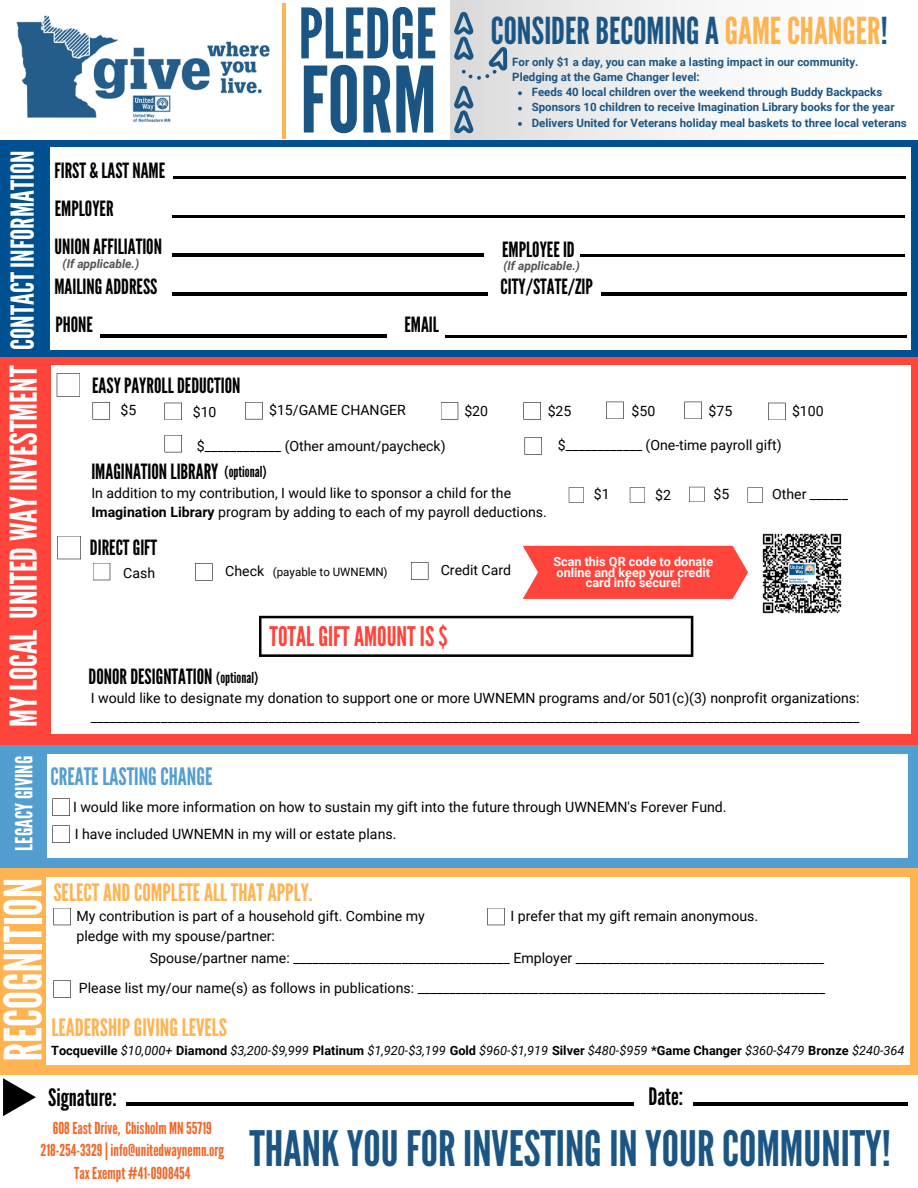
<style>
.page{position:relative;width:918px;height:1188px;background:#fff}
.page>*{position:absolute;margin:0;border:0;box-sizing:border-box;transform-origin:0 0}
.t1{font:91.05px "League Gothic";color:#1b5584}
.t2{font:69.3px "League Gothic";color:#1b5584}
.t3{font:51.6px "League Gothic";color:#fff}
.t4{font:48.75px "League Gothic";color:#1b5584}
.t5{font:37.05px "League Gothic";color:#1b5584}
.t6{font:36.75px "League Gothic";color:#fff}
.t7{font:31.5px "League Gothic";color:#fff}
.t8{font:27px "League Gothic";color:#ff443b}
.t9{font:24px "League Gothic";color:#ffb351}
.t10{font:24px "League Gothic";color:#539ed0}
.t11{font:24px "League Gothic";color:#000}
.t12{font:23.55px "League Gothic";color:#fff}
.t13{font:21px "League Gothic";color:#000}
.t14{font:16.5px "League Gothic";color:#f26527}
.t15{font:15px "League Gothic";color:#000}
.t16{font:14.1px/19.2px "Roboto";color:#000}
.t17{font:italic 12.75px "Roboto";color:#000}
.t18{font:700 12.6px/10.5px "Roboto";color:#fff;text-align:center}
.t19{font:italic 700 12px "Roboto";color:#545454}
.t20{font:700 11.55px "Roboto";color:#1b5584}
.t21{font:11.55px "Roboto";color:#000}
.s1{color:#ffb351}
.s2{font-weight:700}
.s3{font-weight:700;font-style:normal}
</style>
<div class="page">
<img style="left:16px;top:15px;width:254px;height:107px">
<hr style="left:282px;top:3px;width:4px;height:135px;background:#ffb351">
<div style="left:0;top:866px;width:918px;height:209px;background:#ffb351"></div>
<div style="left:46px;top:877px;width:864px;height:188px;background:#fff"></div>
<svg style="left:3px;top:1078px;width:33px;height:38px"></svg>
<svg style="left:487px;top:908px;width:18px;height:17px"></svg>
<svg style="left:53px;top:908px;width:18px;height:17px"></svg>
<svg style="left:53px;top:980px;width:18px;height:18px"></svg>
<div style="left:0;top:743px;width:918px;height:125px;background:#539ed0"></div>
<div style="left:47px;top:755px;width:861px;height:103px;background:#fff"></div>
<svg style="left:52px;top:798px;width:18px;height:18px"></svg>
<svg style="left:52px;top:825px;width:18px;height:18px"></svg>
<div style="left:451px;top:0;width:467px;height:145px;background:linear-gradient(to right,#d8dadc,#fff)"></div>
<div style="left:0;top:141px;width:918px;height:216px;background:#005191"></div>
<div style="left:51px;top:147px;width:860px;height:202px;background:#fff"></div>
<hr style="left:173px;top:176px;width:732px;height:3px;background:#000">
<hr style="left:172px;top:293px;width:316px;height:2px;background:#000">
<hr style="left:601px;top:293px;width:305px;height:2px;background:#000">
<hr style="left:100px;top:335px;width:286px;height:3px;background:#000">
<hr style="left:445px;top:335px;width:461px;height:3px;background:#000">
<div style="left:0;top:357px;width:918px;height:387px;background:#ff443b"></div>
<div style="left:51px;top:365px;width:860px;height:369px;background:#fff"></div>
<svg style="left:768px;top:403px;width:18px;height:17px"></svg>
<svg style="left:164px;top:435px;width:18px;height:17px"></svg>
<svg style="left:525px;top:437px;width:17px;height:18px"></svg>
<svg style="left:93px;top:402px;width:17px;height:18px"></svg>
<svg style="left:164px;top:403px;width:18px;height:17px"></svg>
<svg style="left:245px;top:402px;width:18px;height:17px"></svg>
<svg style="left:441px;top:402px;width:17px;height:18px"></svg>
<svg style="left:606px;top:402px;width:18px;height:17px"></svg>
<svg style="left:684px;top:402px;width:18px;height:17px"></svg>
<svg style="left:523px;top:402px;width:18px;height:18px"></svg>
<svg style="left:569px;top:487px;width:15px;height:16px"></svg>
<svg style="left:630px;top:487px;width:15px;height:16px"></svg>
<svg style="left:748px;top:487px;width:15px;height:16px"></svg>
<svg style="left:689px;top:487px;width:16px;height:15px"></svg>
<svg style="left:57px;top:373px;width:23px;height:24px"></svg>
<svg style="left:454px;top:86px;width:20px;height:47px"></svg>
<svg style="left:454px;top:11px;width:53px;height:69px;background:#b6c1cb"></svg>
<svg style="left:518px;top:91px;width:4px;height:4px"></svg>
<svg style="left:518px;top:107px;width:4px;height:3px"></svg>
<svg style="left:518px;top:122px;width:4px;height:4px"></svg>
<hr style="left:172px;top:215px;width:732px;height:3px;background:#000">
<hr style="left:172px;top:254px;width:312px;height:2px;background:#000">
<hr style="left:580px;top:254px;width:324px;height:3px;background:#000">
<svg style="left:259px;top:616px;width:434px;height:41px"></svg>
<svg style="left:57px;top:536px;width:24px;height:23px"></svg>
<img style="left:762px;top:533px;width:80px;height:81px">
<svg style="left:195px;top:563px;width:18px;height:18px"></svg>
<svg style="left:93px;top:563px;width:17px;height:17px"></svg>
<svg style="left:411px;top:562px;width:17px;height:18px"></svg>
<svg style="left:523px;top:546px;width:225px;height:53px;background:#ff5048"></svg>
<hr style="left:126px;top:1103px;width:507px;height:2px;background:#000">
<hr style="left:693px;top:1103px;width:215px;height:2px;background:#000">
<p class="t2" style="left:299px;top:-6px;width:140px">PLEDGE</p>
<p class="t1" style="left:300px;top:47px;width:138px">FORM</p>
<p class="t5" style="left:491px;top:10px;width:398px">CONSIDERBECOMINGA<span class="s1">GAMECHANGER</span>!</p>
<p class="t20" style="left:512px;top:55px;width:348px">For only $1 a day, you can make a lasting impact in our community.</p>
<p class="t20" style="left:512px;top:70px;width:189px">Pledging at the Game Changer level:</p>
<p class="t20" style="left:532px;top:85px;width:352px">Feeds 40 local children over the weekend through Buddy Backpacks</p>
<p class="t20" style="left:532px;top:101px;width:364px">Sponsors 10 children to receive Imagination Library books for the year</p>
<p class="t20" style="left:532px;top:116px;width:377px">Delivers United for Veterans holiday meal baskets to three local veterans</p>
<p class="t7" style="left:4px;top:350px;width:201px;rotate:-90deg">CONTACTINFORMATION</p>
<p class="t13" style="left:54px;top:158px;width:112px">FIRST &amp; LASTNAME</p>
<p class="t13" style="left:55px;top:196px;width:60px">EMPLOYER</p>
<h2 class="t13" style="left:54px;top:235px;width:109px">UNIONAFFILIATION</h2>
<p class="t13" style="left:502px;top:238px;width:74px">EMPLOYEE ID</p>
<p class="t19" style="left:63px;top:257px;width:78px">(If applicable.)</p>
<p class="t19" style="left:503px;top:259px;width:78px">(If applicable.)</p>
<p class="t13" style="left:54px;top:274px;width:105px">MAILINGADDRESS</p>
<p class="t13" style="left:501px;top:274px;width:94px">CITY/STATE/ZIP</p>
<p class="t13" style="left:55px;top:312px;width:39px">PHONE</p>
<p class="t13" style="left:405px;top:312px;width:36px">EMAIL</p>
<p class="t6" style="left:3px;top:727px;width:363px;rotate:-90deg">MYLOCAL UNITEDWAYINVESTMENT</p>
<p class="t13" style="left:92px;top:373px;width:150px">EASYPAYROLLDEDUCTION</p>
<p class="t16" style="left:121px;top:401px;width:17px">$5</p>
<p class="t16" style="left:193px;top:402px;width:25px">$10</p>
<p class="t16" style="left:269px;top:401px;width:138px">$15/GAME CHANGER</p>
<p class="t16" style="left:464px;top:402px;width:25px">$20</p>
<p class="t16" style="left:548px;top:402px;width:25px">$25</p>
<h4 class="t16" style="left:632px;top:401px;width:25px">$50</h4>
<h3 class="t16" style="left:709px;top:401px;width:25px">$75</h3>
<p class="t16" style="left:197px;top:437px;width:250px">$____________ (Other amount/paycheck)</p>
<p class="t16" style="left:558px;top:436px;width:225px">$____________ (One-time payroll gift)</p>
<p class="t13" style="left:91px;top:459px;width:129px">IMAGINATIONLIBRARY</p>
<p class="t15" style="left:225px;top:463px;width:43px">(optional)</p>
<p class="t16" style="left:792px;top:402px;width:33px">$100</p>
<p class="t16" style="left:91px;top:483px;width:421px">In addition to my contribution, I would like to sponsor a child for the</p>
<p class="t16" style="left:594px;top:485px;width:17px">$1</p>
<p class="t16" style="left:655px;top:486px;width:17px">$2</p>
<p class="t16" style="left:714px;top:484px;width:17px">$5</p>
<p class="t16" style="left:772px;top:485px;width:77px">Other ______</p>
<p class="t16" style="left:91px;top:503px;width:457px"><span class="s2">Imagination Library</span> program by adding to each of my payroll deductions.</p>
<h6 class="t13" style="left:90px;top:535px;width:69px">DIRECTGIFT</h6>
<p class="t16" style="left:123px;top:563px;width:33px">Cash</p>
<p class="t16" style="left:225px;top:562px;width:40px">Check</p>
<p class="t21" style="left:273px;top:565px;width:116px">(payable to UWNEMN)</p>
<p class="t16" style="left:441px;top:560px;width:72px">Credit Card</p>
<p class="t18" style="left:553px;top:557px;width:161px">Scan this QR code to donate online and keep your credit card info secure!</p>
<p class="t8" style="left:270px;top:620px;width:180px">TOTALGIFTAMOUNTIS$</p>
<p class="t13" style="left:89px;top:664px;width:125px">DONORDESIGNTATION</p>
<p class="t16" style="left:91px;top:688px;width:770px">I would like to designate my donation to support one or more UWNEMN programs and/or 501(c)(3) nonprofit organizations: _________________________________________________________________________________________________________________________</p>
<p class="t15" style="left:216px;top:669px;width:43px">(optional)</p>
<p class="t12" style="left:10px;top:851px;width:96px;rotate:-90deg">LEGACYGIVING</p>
<p class="t10" style="left:50px;top:763px;width:164px">CREATE LASTINGCHANGE</p>
<p class="t16" style="left:73px;top:797px;width:655px">I would like more information on how to sustain my gift into the future through UWNEMN's Forever Fund.</p>
<h6 class="t16" style="left:75px;top:824px;width:323px">I have included UWNEMN in my will or estate plans.</h6>
<p class="t3" style="left:-7px;top:1061px;width:185px;rotate:-90deg">RECOGNITION</p>
<p class="t9" style="left:53px;top:879px;width:261px">SELECTANDCOMPLETEALLTHATAPPLY.</p>
<p class="t16" style="left:77px;top:907px;width:350px">My contribution is part of a household gift. Combine my</p>
<p class="t16" style="left:510px;top:907px;width:249px">I prefer that my gift remain anonymous.</p>
<p class="t16" style="left:77px;top:926px;width:200px">pledge with my spouse/partner:</p>
<h6 class="t16" style="left:150px;top:949px;width:676px">Spouse/partner name: __________________________________ Employer _______________________________________</h6>
<p class="t16" style="left:79px;top:979px;width:748px">Please list my/our name(s) as follows in publications: ________________________________________________________________</p>
<p class="t9" style="left:51px;top:1013px;width:177px">LEADERSHIPGIVINGLEVELS</p>
<p class="t17" style="left:51px;top:1043px;width:855px"><span class="s3">Tocqueville</span> $10,000+ <span class="s3">Diamond</span> $3,200-$9,999 <span class="s3">Platinum</span> $1,920-$3,199 <span class="s3">Gold</span> $960-$1,919 <span class="s3">Silver</span> $480-$959 <span class="s3">*Game Changer</span> $360-$479 <span class="s3">Bronze</span> $240-364</p>
<p class="t11" style="left:48px;top:1084px;width:70px">Signature:</p>
<h3 class="t11" style="left:649px;top:1082px;width:36px">Date:</h3>
<h5 class="t14" style="left:53px;top:1118px;width:161px">608EastDrive, Chisholm MN55719</h5>
<p class="t14" style="left:40px;top:1141px;width:185px">218-254-3329| info@unitedwaynemn.org</p>
<p class="t14" style="left:74px;top:1163px;width:118px">Tax Exempt #41-0908454</p>
<p class="t4" style="left:250px;top:1121px;width:643px">THANKYOUFORINVESTINGINYOURCOMMUNITY!</p>
</div>
